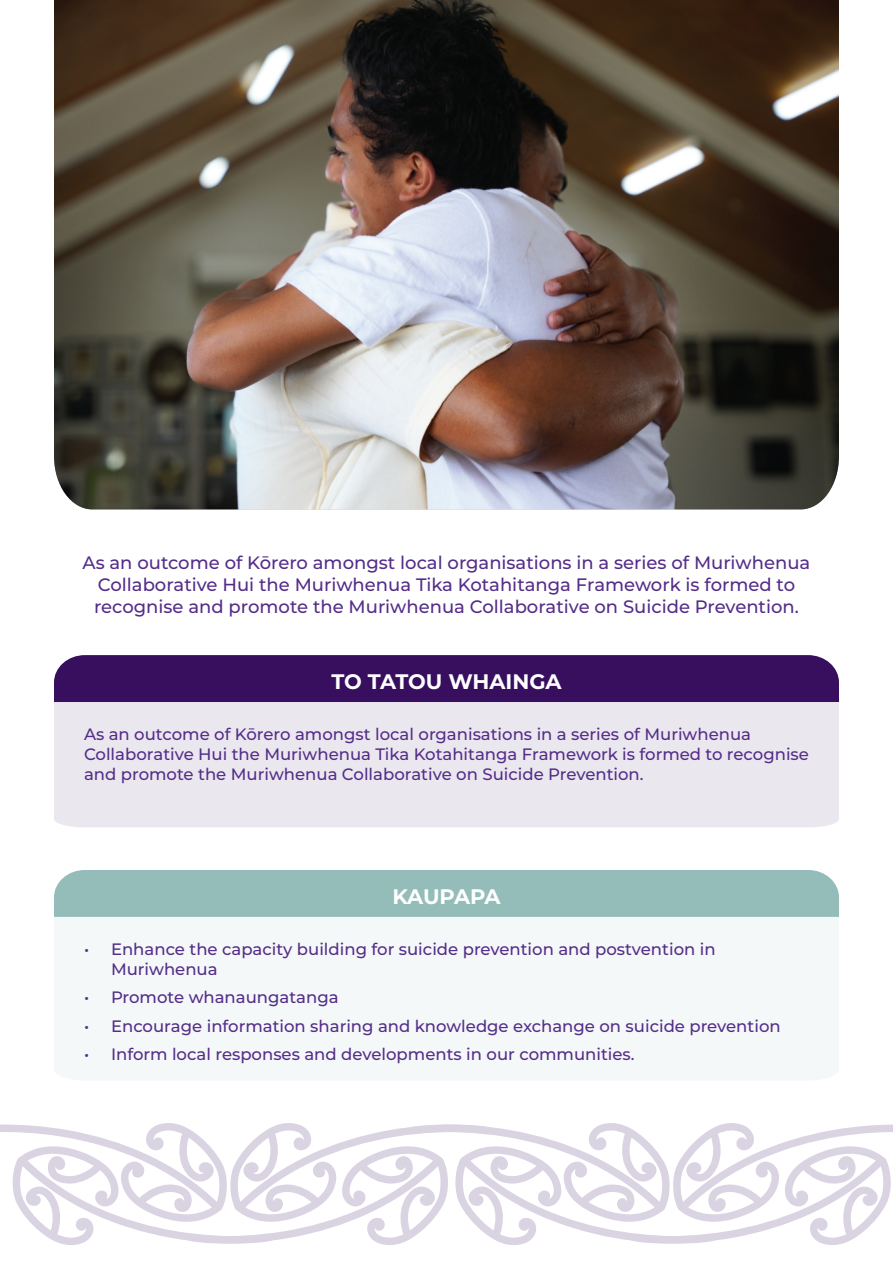
<style>
.page{position:relative;width:893px;height:1263px;background:#fff}
.page>*{position:absolute;margin:0;border:0;box-sizing:border-box;transform-origin:0 0}
.t1{font:700 21px "Montserrat";letter-spacing:-.01em;color:#fff}
.t2{font:500 18px/21.6px "Montserrat";color:#542d89;text-align:center}
.t3{font:500 16.5px/19.8px "Montserrat";color:#542d89}
</style>
<div class="page">
<div style="left:54px;top:702px;width:785px;height:125px;background:#ebe7ef"></div>
<div style="left:54px;top:655px;width:785px;height:47px;background:#380f5e"></div>
<div style="left:54px;top:917px;width:785px;height:163px;background:#f4f8f8"></div>
<div style="left:54px;top:870px;width:785px;height:47px;background:#94bcb9"></div>
<img style="left:54px;top:0;width:785px;height:509px">
<svg style="left:0;top:1123px;width:893px;height:122px"></svg>
<p class="t2" style="left:83px;top:551px;width:729px">As an outcome of Kōrero amongst local organisations in a series of Muriwhenua<br>Collaborative Hui the Muriwhenua Tika Kotahitanga Framework is formed to recognise and promote the Muriwhenua Collaborative on Suicide Prevention.</p>
<p class="t1" style="left:331px;top:666px;width:232px">TO TATOU WHAINGA</p>
<p class="t3" style="left:84px;top:724px;width:726px">As an outcome of Kōrero amongst local organisations in a series of Muriwhenua<br>Collaborative Hui the Muriwhenua Tika Kotahitanga Framework is formed to recognise and promote the Muriwhenua Collaborative on Suicide Prevention.</p>
<p class="t1" style="left:392px;top:881px;width:110px">KAUPAPA</p>
<p class="t3" style="left:111px;top:939px;width:606px;text-indent:-27px">• Enhance the capacity building for suicide prevention and postvention in<br>Muriwhenua</p>
<p class="t3" style="left:84px;top:987px;width:256px">• Promote whanaungatanga</p>
<p class="t3" style="left:84px;top:1015px;width:698px">• Encourage information sharing and knowledge exchange on suicide prevention</p>
<p class="t3" style="left:84px;top:1044px;width:552px">• Inform local responses and developments in our communities.</p>
</div>
